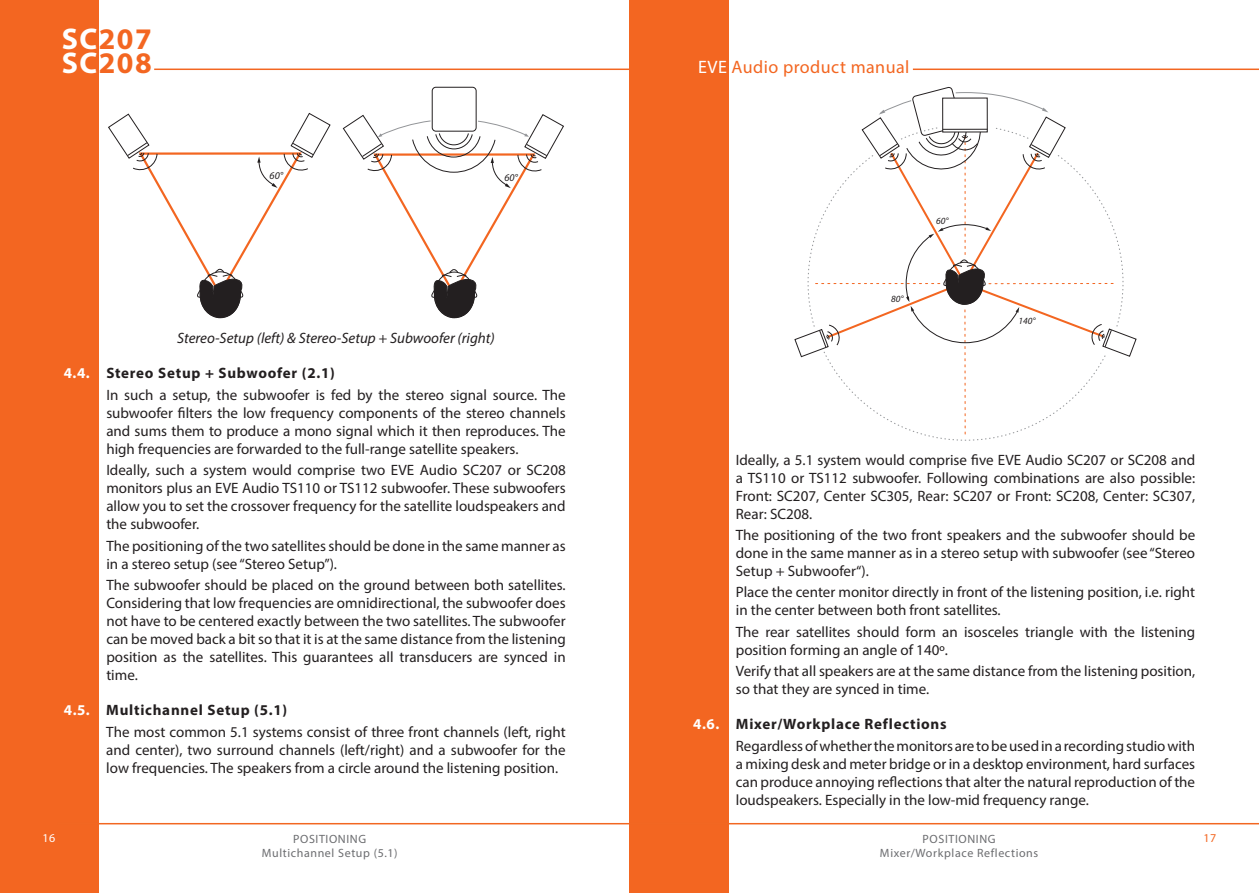
<style>
.page{position:relative;width:1259px;height:893px;background:#fff}
.page>*{position:absolute;margin:0;border:0;box-sizing:border-box;transform-origin:0 0}
.t1{font:700 30px "Myriad Pro";letter-spacing:.05em;color:#f36621}
.t2{font:18px "Myriad Pro";letter-spacing:.025em;color:#f36621}
.t3{font:15px/18px "Myriad Pro";color:#231f20}
.t4{font:italic 15px "Myriad Pro";color:#231f20}
.t5{font:12px "Myriad Pro";letter-spacing:.05em;color:#6c6d70}
.t6{font:12px "Myriad Pro";color:#fff}
.t7{font:12px "Myriad Pro";color:#f36621}
.t8{font:italic 10.35px "Myriad Pro";color:#231f20}
.t9{font:italic 9.45px "Myriad Pro";color:#231f20}
.s1{color:#fff}
.s2{font-weight:700;color:#fff}
.s3{font-weight:700}
</style>
<div class="page">
<div style="left:0;top:0;width:99px;height:893px;background:#f36621"></div>
<div style="left:629px;top:0;width:100px;height:893px;background:#f36621"></div>
<hr style="left:154px;top:69px;width:480px;height:1px;background:#f36621">
<hr style="left:57px;top:823px;width:1202px;height:1px;background:#f26722">
<hr style="left:913px;top:69px;width:346px;height:1px;background:#f36621">
<svg style="left:108px;top:112px;width:223px;height:206px"></svg>
<div style="left:432px;top:87px;width:44px;height:45px;border:1px solid #231f20;border-radius:4px"></div>
<svg style="left:342px;top:114px;width:222px;height:204px"></svg>
<svg style="left:794px;top:87px;width:343px;height:354px"></svg>
<h1 class="t1" style="left:62px;top:19px;width:92px"><span class="s1">SC</span>207</h1>
<h1 class="t1" style="left:62px;top:43px;width:92px"><span class="s1">SC</span>208</h1>
<p class="t8" style="left:270px;top:169px;width:15px">60°</p>
<p class="t8" style="left:504px;top:171px;width:15px">60°</p>
<p class="t4" style="left:177px;top:328px;width:319px">Stereo-Setup (left) &amp; Stereo-Setup + Subwoofer (right)</p>
<p class="t3" style="left:106px;top:361px;width:461px;line-height:22.2px;text-indent:-43px"><span class="s2">4.4.</span> <span class="s3">Stereo Setup + Subwoofer (2.1)<br></span>In such a setup, the subwoofer is fed by the stereo signal source. The</p>
<p class="t3" style="left:106px;top:404px;width:461px;text-align:justify">subwoofer filters the low frequency components of the stereo channels and sums them to produce a mono signal which it then reproduces. The high frequencies are forwarded to the full-range satellite speakers.</p>
<p class="t3" style="left:106px;top:461px;width:461px;text-align:justify">Ideally, such a system would comprise two EVE Audio SC207 or SC208 monitors plus an EVE Audio TS110 or TS112 subwoofer. These subwoofers allow you to set the crossover frequency for the satellite loudspeakers and the subwoofer.</p>
<p class="t3" style="left:106px;top:536px;width:461px">The positioning of the two satellites should be done in the same manner as in a stereo setup (see “Stereo Setup”).</p>
<p class="t3" style="left:106px;top:576px;width:461px;text-align:justify">The subwoofer should be placed on the ground between both satellites.<br>Considering that low frequencies are omnidirectional, the subwoofer does not have to be centered exactly between the two satellites. The subwoofer can be moved back a bit so that it is at the same distance from the listening position as the satellites. This guarantees all transducers are synced in time.</p>
<p class="t3" style="left:106px;top:699px;width:461px;line-height:22.2px;text-indent:-43px"><span class="s2">4.5.</span> <span class="s3">Multichannel Setup (5.1)<br></span>The most common 5.1 systems consist of three front channels (left, right</p>
<p class="t3" style="left:106px;top:741px;width:461px">and center), two surround channels (left/right) and a subwoofer for the low frequencies. The speakers from a circle around the listening position.</p>
<p class="t2" style="left:698px;top:56px;width:213px"><span class="s1">EVE</span> Audio product manual</p>
<p class="t9" style="left:891px;top:293px;width:14px">80°</p>
<p class="t9" style="left:936px;top:215px;width:14px">60°</p>
<p class="t9" style="left:1018px;top:315px;width:19px">140°</p>
<p class="t3" style="left:736px;top:450px;width:461px;text-align:justify">Ideally, a 5.1 system would comprise five EVE Audio SC207 or SC208 and a TS110 or TS112 subwoofer. Following combinations are also possible:<br>Front: SC207, Center SC305, Rear: SC207 or Front: SC208, Center: SC307, Rear: SC208.</p>
<p class="t3" style="left:736px;top:526px;width:461px;text-align:justify">The positioning of the two front speakers and the subwoofer should be done in the same manner as in a stereo setup with subwoofer (see “Stereo Setup + Subwoofer“).</p>
<p class="t3" style="left:736px;top:583px;width:461px">Place the center monitor directly in front of the listening position, i.e. right in the center between both front satellites.</p>
<p class="t3" style="left:736px;top:622px;width:461px">The rear satellites should form an isosceles triangle with the listening position forming an angle of 140º.</p>
<p class="t3" style="left:736px;top:662px;width:461px">Verify that all speakers are at the same distance from the listening position, so that they are synced in time.</p>
<p class="t3" style="left:736px;top:713px;width:461px;line-height:22.2px;text-indent:-43px"><span class="s2">4.6.</span> <span class="s3">Mixer/Workplace Reflections<br></span>Regardless of whether the monitors are to be used in a recording studio with</p>
<p class="t3" style="left:736px;top:755px;width:461px;text-align:justify">a mixing desk and meter bridge or in a desktop environment, hard surfaces can produce annoying reflections that alter the natural reproduction of the loudspeakers. Especially in the low-mid frequency range.</p>
<p class="t6" style="left:43px;top:831px;width:14px">16</p>
<p class="t5" style="left:293px;top:831px;width:74px">POSITIONING</p>
<p class="t5" style="left:922px;top:832px;width:74px">POSITIONING</p>
<p class="t7" style="left:1203px;top:831px;width:14px">17</p>
<p class="t5" style="left:262px;top:846px;width:137px">Multichannel Setup (5.1)</p>
<p class="t5" style="left:880px;top:846px;width:160px">Mixer/Workplace Reflections</p>
</div>
